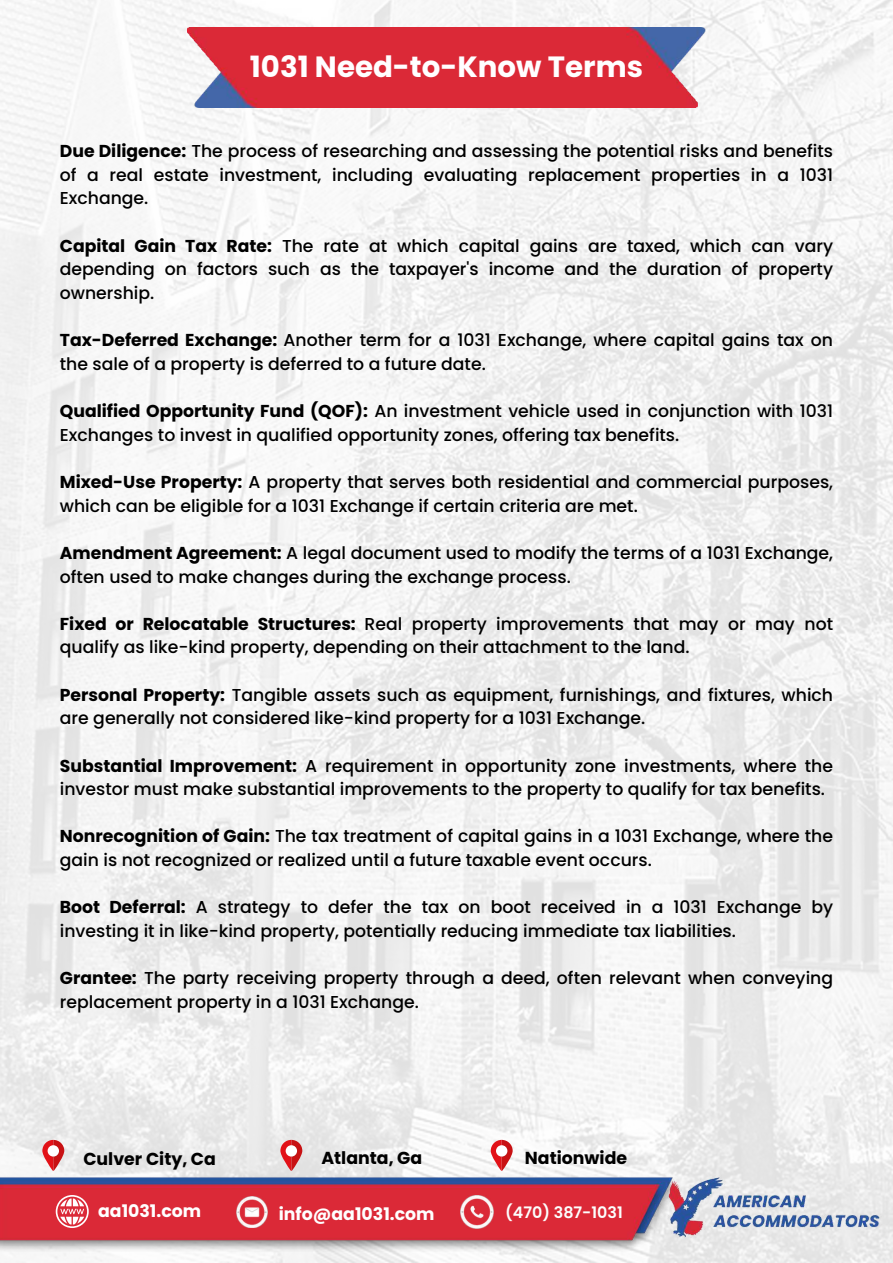
<style>
.page{position:relative;width:893px;height:1263px;background:#fff}
.page>*{position:absolute;margin:0;border:0;box-sizing:border-box;transform-origin:0 0}
.t1{font:700 29.25px "Poppins";color:#fffeff}
.t2{font:700 17.33px "Poppins";color:#000}
.t3{font:700 17.33px "Poppins";color:#fff}
.t4{font:500 17.25px/23.6px "Poppins";color:#000}
.t5{font:600 15.9px "Poppins";color:#fcfffe}
.s1{font-weight:700}
</style>
<div class="page">
<img style="left:0;top:0;width:893px;height:1263px">
<img style="left:187px;top:28px;width:518px;height:79px">
<img style="left:0;top:1175px;width:811px;height:77px">
<img style="left:667px;top:1175px;width:214px;height:67px">
<img style="left:236px;top:1196px;width:32px;height:31px">
<img style="left:460px;top:1195px;width:33px;height:33px">
<svg style="left:42px;top:1140px;width:22px;height:31px"></svg>
<div style="left:48px;top:1145px;width:11px;height:11px;background:#fff;border-radius:50%"></div>
<svg style="left:280px;top:1140px;width:22px;height:31px"></svg>
<div style="left:286px;top:1145px;width:11px;height:11px;background:#fff;border-radius:50%"></div>
<svg style="left:491px;top:1140px;width:21px;height:31px"></svg>
<div style="left:496px;top:1145px;width:11px;height:11px;background:#fff;border-radius:50%"></div>
<svg style="left:56px;top:1195px;width:33px;height:33px"></svg>
<h1 class="t1" style="left:250px;top:46px;width:394px">1031 Need-to-Know Terms</h1>
<p class="t4" style="left:60px;top:139px;width:774px;text-align:justify"><span class="s1">Due Diligence:</span> The process of researching and assessing the potential risks and benefits of a real estate investment, including evaluating replacement properties in a 1031<br>Exchange.</p>
<p class="t4" style="left:60px;top:234px;width:774px;text-align:justify"><span class="s1">Capital Gain Tax Rate:</span> The rate at which capital gains are taxed, which can vary depending on factors such as the taxpayer's income and the duration of property ownership.</p>
<p class="t4" style="left:60px;top:328px;width:774px"><span class="s1">Tax-Deferred Exchange:</span> Another term for a 1031 Exchange, where capital gains tax on the sale of a property is deferred to a future date.</p>
<p class="t4" style="left:60px;top:399px;width:774px"><span class="s1">Qualified Opportunity Fund (QOF):</span> An investment vehicle used in conjunction with 1031<br>Exchanges to invest in qualified opportunity zones, offering tax benefits.</p>
<p class="t4" style="left:60px;top:470px;width:774px"><span class="s1">Mixed-Use Property:</span> A property that serves both residential and commercial purposes, which can be eligible for a 1031 Exchange if certain criteria are met.</p>
<p class="t4" style="left:60px;top:541px;width:774px"><span class="s1">Amendment Agreement:</span> A legal document used to modify the terms of a 1031 Exchange, often used to make changes during the exchange process.</p>
<p class="t4" style="left:60px;top:612px;width:774px"><span class="s1">Fixed or Relocatable Structures:</span> Real property improvements that may or may not qualify as like-kind property, depending on their attachment to the land.</p>
<p class="t4" style="left:60px;top:683px;width:774px"><span class="s1">Personal Property:</span> Tangible assets such as equipment, furnishings, and fixtures, which are generally not considered like-kind property for a 1031 Exchange.</p>
<p class="t4" style="left:60px;top:754px;width:774px"><span class="s1">Substantial Improvement:</span> A requirement in opportunity zone investments, where the investor must make substantial improvements to the property to qualify for tax benefits.</p>
<p class="t4" style="left:60px;top:824px;width:774px"><span class="s1">Nonrecognition of Gain:</span> The tax treatment of capital gains in a 1031 Exchange, where the gain is not recognized or realized until a future taxable event occurs.</p>
<p class="t4" style="left:60px;top:895px;width:774px"><span class="s1">Boot Deferral:</span> A strategy to defer the tax on boot received in a 1031 Exchange by investing it in like-kind property, potentially reducing immediate tax liabilities.</p>
<p class="t4" style="left:60px;top:966px;width:774px"><span class="s1">Grantee:</span> The party receiving property through a deed, often relevant when conveying replacement property in a 1031 Exchange.</p>
<p class="t2" style="left:83px;top:1146px;width:134px">Culver City, Ca</p>
<p class="t2" style="left:321px;top:1145px;width:102px">Atlanta, Ga</p>
<p class="t2" style="left:525px;top:1145px;width:104px">Nationwide</p>
<p class="t3" style="left:98px;top:1199px;width:105px">aa1031.com</p>
<p class="t3" style="left:279px;top:1202px;width:157px">info@aa1031.com</p>
<p class="t5" style="left:505px;top:1201px;width:119px">(470) 387-1031</p>
</div>
